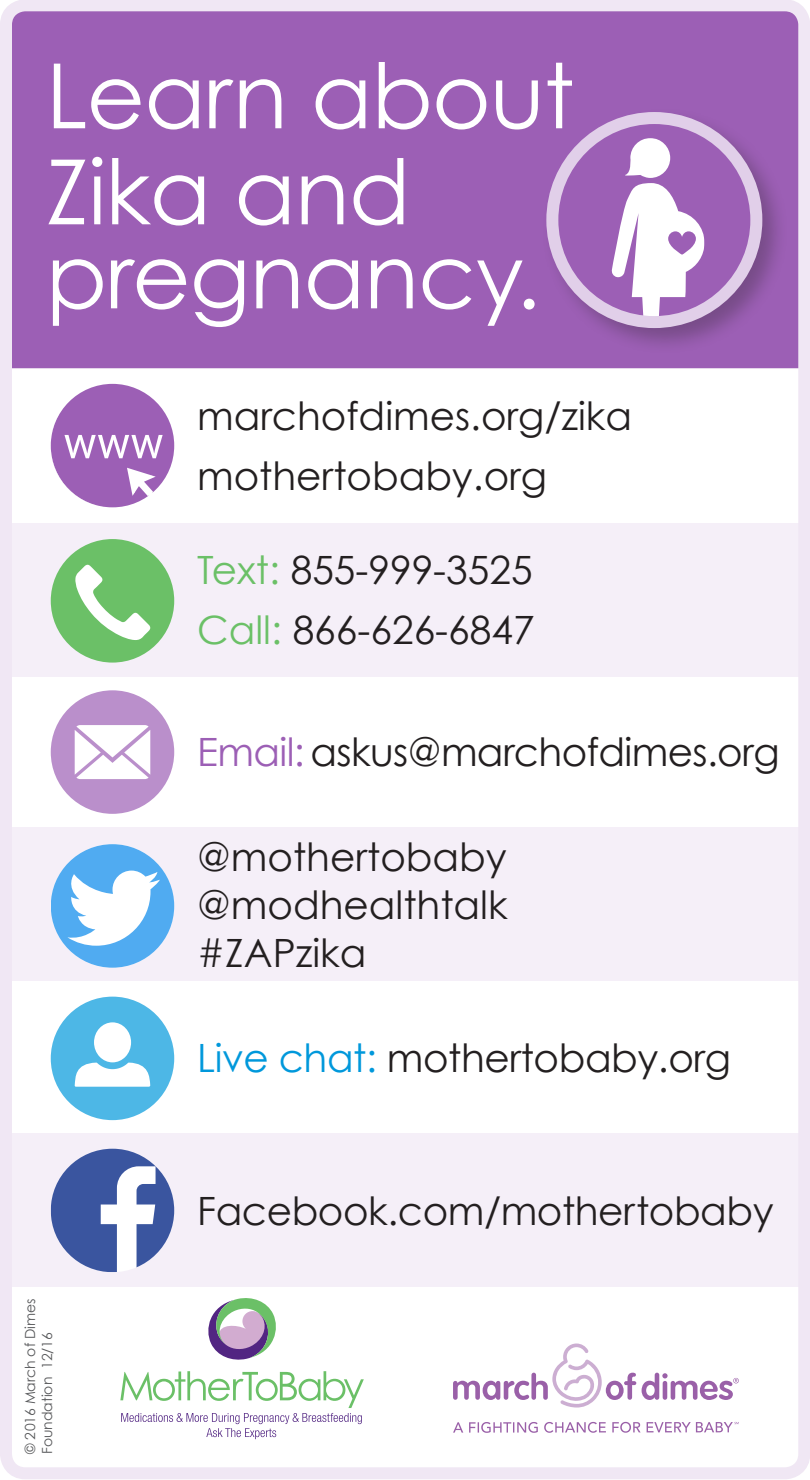
<style>
.page{position:relative;width:810px;height:1480px;background:#fff}
.page>*{position:absolute;margin:0;border:0;box-sizing:border-box;transform-origin:0 0}
.body{font:90px/96px "Century Gothic";letter-spacing:-.01em;color:#fff}
.bullets{font:39px/48px "Century Gothic";color:#231f20}
.t1{font:14.1px/16.8px "Century Gothic";color:#57585a}
.s1{color:#6bc067}
.s2{color:#9c5fb5}
.s3{color:#0098db}
</style>
<div class="page">
<div style="left:51px;top:996px;width:123px;height:124px;background:#4db7e6;border-radius:50%"></div>
<svg style="left:75px;top:1022px;width:75px;height:64px"></svg>
<div style="left:0;top:523px;width:810px;height:153px;background:#f5eff8"></div>
<div style="left:51px;top:690px;width:123px;height:124px;background:#ba8fcb;border-radius:50%"></div>
<svg style="left:75px;top:725px;width:75px;height:54px;background:#f4edf6"></svg>
<div style="left:0;top:1133px;width:810px;height:153px;background:#f5eff8"></div>
<div style="left:13px;top:13px;width:784px;height:355px;background:#9c5fb5"></div>
<div style="left:541px;top:106px;width:248px;height:249px;background:#231f20;opacity:.3"></div>
<svg style="left:552px;top:118px;width:204px;height:204px;background:#a66fbc"></svg>
<svg style="left:611px;top:138px;width:94px;height:184px"></svg>
<div style="left:546px;top:112px;width:216px;height:216px;border:12px solid #e1cfe9;border-radius:50%"></div>
<div style="left:0;top:828px;width:810px;height:153px;background:#f5eff8"></div>
<svg style="left:453px;top:1343px;width:286px;height:64px"></svg>
<svg style="left:453px;top:1422px;width:10px;height:10px"></svg>
<svg style="left:469px;top:1422px;width:69px;height:10px"></svg>
<svg style="left:544px;top:1422px;width:62px;height:10px"></svg>
<svg style="left:612px;top:1421px;width:29px;height:11px"></svg>
<svg style="left:647px;top:1422px;width:92px;height:10px"></svg>
<svg style="left:120px;top:1371px;width:244px;height:68px"></svg>
<svg style="left:208px;top:1298px;width:68px;height:62px"></svg>
<div style="left:0;top:0;width:810px;height:1479px;border:12px solid #f0e7f4;border-radius:20px"></div>
<div style="left:51px;top:844px;width:123px;height:123px;background:#50abf1;border-radius:62px"></div>
<svg style="left:67px;top:870px;width:93px;height:75px"></svg>
<div style="left:51px;top:539px;width:123px;height:123px;background:#6bc067;border-radius:50%"></div>
<svg style="left:75px;top:565px;width:76px;height:75px"></svg>
<svg style="left:51px;top:1148px;width:123px;height:124px"></svg>
<svg style="left:51px;top:384px;width:123px;height:123px"></svg>
<p class="body" style="left:46px;top:46px;width:530px">Learn about<br>Zika and</p>
<p class="body" style="left:46px;top:226px;width:496px">pregnancy.</p>
<p class="bullets" style="left:197px;top:386px;width:437px;line-height:60px">marchofdimes.org/zika mothertobaby.org</p>
<p class="bullets" style="left:197px;top:545px;width:337px"><span class="s1">Text:</span> 855-999-3525</p>
<p class="bullets" style="left:197px;top:605px;width:339px"><span class="s1">Call:</span> 866-626-6847</p>
<p class="bullets" style="left:197px;top:727px;width:584px"><span class="s2">Email:</span> askus@marchofdimes.org</p>
<p class="bullets" style="left:197px;top:832px;width:312px;text-align:justify">@mothertobaby @modhealthtalk #ZAPzika</p>
<p class="bullets" style="left:197px;top:1033px;width:536px"><span class="s3">Live chat:</span> mothertobaby.org</p>
<p class="t1" style="left:22px;top:1454px;width:157px;rotate:-90deg">© 2016 March of Dimes<br>Foundation 12/16</p>
<p class="bullets" style="left:197px;top:1186px;width:578px">Facebook.com/mothertobaby</p>
</div>
